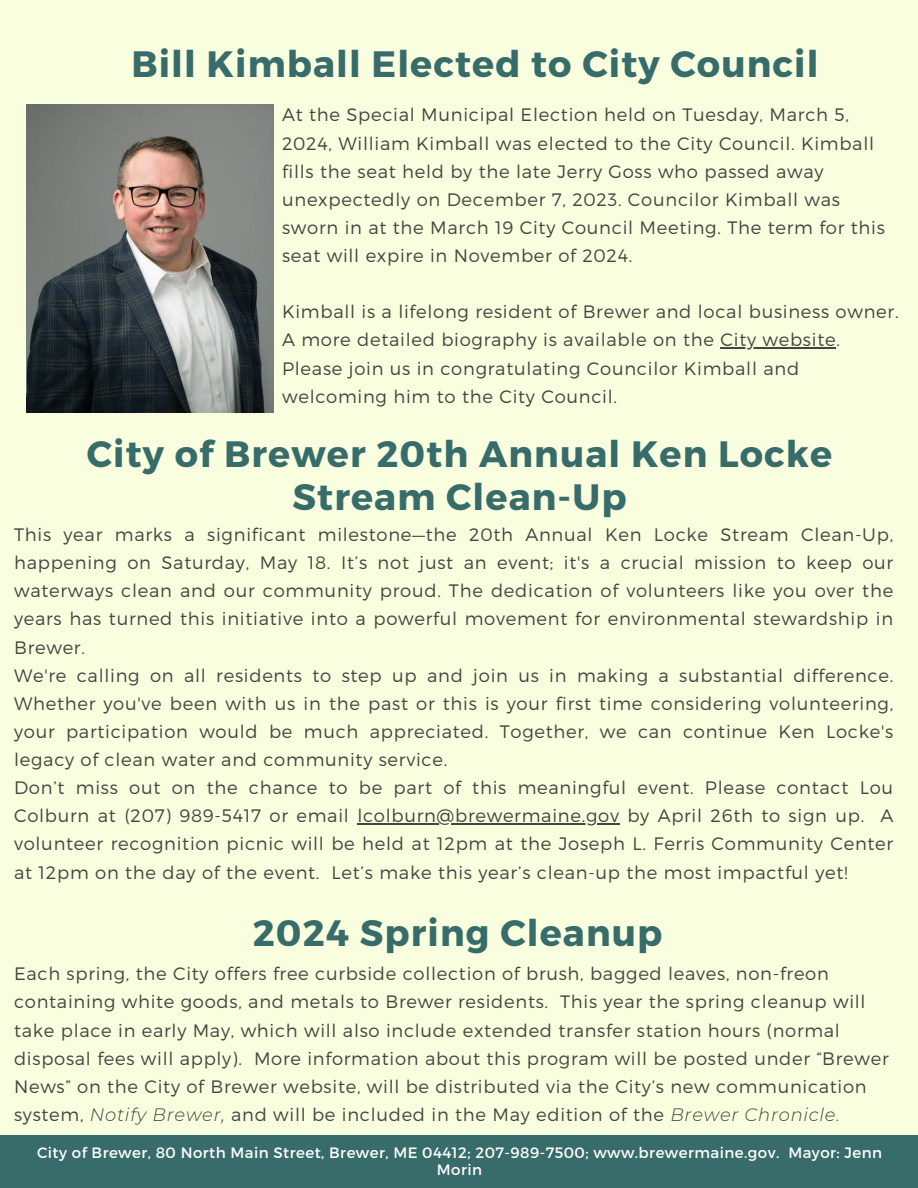
<style>
.page{position:relative;width:918px;height:1188px;background:#f9ffde}
.page>*{position:absolute;margin:0;border:0;box-sizing:border-box;transform-origin:0 0}
.t1{font:700 36.75px/42.8px "Montserrat";letter-spacing:.03em;color:#376c6b;text-align:center}
.t2{font:300 18px/28.2px "Montserrat";letter-spacing:.04em;color:#444440}
.t3{font:15px/16.8px "Montserrat";letter-spacing:.03em;color:#fff;text-align:center}
.s1{font-style:italic}
</style>
<div class="page">
<div style="left:0;top:1136px;width:918px;height:52px;background:#376c6b"></div>
<img style="left:27px;top:104px;width:246px;height:309px">
<hr style="left:720px;top:348px;width:116px;height:1px;background:#444440">
<hr style="left:357px;top:823px;width:263px;height:2px;background:#444440">
<h1 class="t1" style="left:131px;top:41px;width:689px">Bill Kimball Elected to City Council</h1>
<p class="t2" style="left:282px;top:100px;width:604px">At the Special Municipal Election held on Tuesday, March 5, 2024, William Kimball was elected to the City Council. Kimball fills the seat held by the late Jerry Goss who passed away unexpectedly on December 7, 2023. Councilor Kimball was sworn in at the March 19 City Council Meeting. The term for this seat will expire in November of 2024.</p>
<p class="t2" style="left:282px;top:297px;width:618px">Kimball is a lifelong resident of Brewer and local business owner.<br>A more detailed biography is available on the City website.<br>Please join us in congratulating Councilor Kimball and welcoming him to the City Council.</p>
<h1 class="t1" style="left:87px;top:431px;width:747px">City of Brewer 20th Annual Ken Locke<br>Stream Clean-Up</h1>
<p class="t2" style="left:14px;top:520px;width:881px">This year marks a significant milestone—the 20th Annual Ken Locke Stream Clean-Up, happening on Saturday, May 18. It’s not just an event; it's a crucial mission to keep our waterways clean and our community proud. The dedication of volunteers like you over the years has turned this initiative into a powerful movement for environmental stewardship in Brewer.<br>We're calling on all residents to step up and join us in making a substantial difference.<br>Whether you've been with us in the past or this is your first time considering volunteering, your participation would be much appreciated. Together, we can continue Ken Locke's legacy of clean water and community service.<br>Don’t miss out on the chance to be part of this meaningful event. Please contact Lou Colburn at (207) 989-5417 or email lcolburn@brewermaine.gov by April 26th to sign up. A volunteer recognition picnic will be held at 12pm at the Joseph L. Ferris Community Center at 12pm on the day of the event. Let’s make this year’s clean-up the most impactful yet!</p>
<h1 class="t1" style="left:253px;top:910px;width:411px">2024 Spring Cleanup</h1>
<p class="t2" style="left:14px;top:959px;width:876px">Each spring, the City offers free curbside collection of brush, bagged leaves, non-freon containing white goods, and metals to Brewer residents. This year the spring cleanup will take place in early May, which will also include extended transfer station hours (normal disposal fees will apply). More information about this program will be posted under “Brewer News” on the City of Brewer website, will be distributed via the City’s new communication system, <span class="s1">Notify Brewer,</span> and will be included in the May edition of the <span class="s1">Brewer Chronicle.</span></p>
<p class="t3" style="left:37px;top:1143px;width:846px">City of Brewer, 80 North Main Street, Brewer, ME 04412; 207-989-7500; www.brewermaine.gov. Mayor: Jenn<br>Morin</p>
</div>
